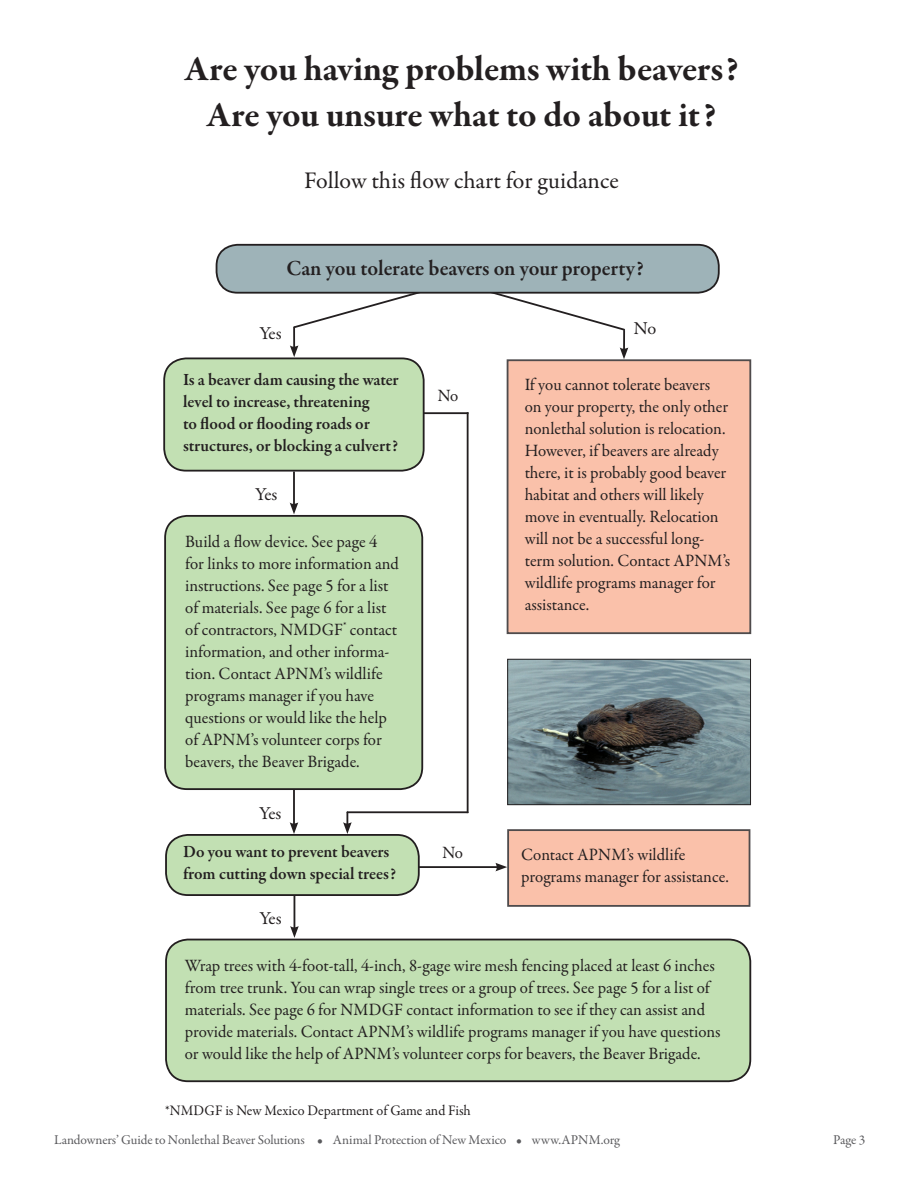
<style>
.page{position:relative;width:918px;height:1188px;background:#fff}
.page>*{position:absolute;margin:0;border:0;box-sizing:border-box;transform-origin:0 0}
.t1{font:700 36px "Garamond Premr Pro";letter-spacing:-.005em;color:#231f20}
.t2{font:24px "Garamond Premr Pro";color:#231f20}
.t3{font:600 21.9px "Garamond Premr Pro";letter-spacing:-.005em;color:#231f20}
.t4{font:18.3px "Garamond Premr Pro";letter-spacing:-.035em;color:#231f20}
.t5{font:17.4px/21.9px "Garamond Premr Pro";color:#231f20}
.t6{font:600 17.4px/21.9px "Garamond Premr Pro";letter-spacing:-.005em;color:#231f20}
.t7{font:14.7px "Garamond Premr Pro";color:#231f20}
.t8{font:13.5px "Garamond Premr Pro";letter-spacing:-.01em;color:#5a5a5d}
</style>
<div class="page">
<div style="left:508px;top:360px;width:242px;height:273px;background:#fac1aa"></div>
<div style="left:507px;top:359px;width:244px;height:275px;border:2px solid #231f20"></div>
<div style="left:508px;top:830px;width:242px;height:76px;background:#fac1aa"></div>
<div style="left:507px;top:829px;width:243px;height:78px;border:2px solid #231f20"></div>
<div style="left:165px;top:516px;width:257px;height:273px;background:#c2e0b3;border-radius:22px"></div>
<div style="left:164px;top:515px;width:259px;height:275px;border:2px solid #231f20;border-radius:22px"></div>
<div style="left:166px;top:940px;width:584px;height:141px;background:#c2e0b3;border-radius:22px"></div>
<div style="left:165px;top:939px;width:586px;height:143px;border:2px solid #231f20;border-radius:22px"></div>
<svg style="left:494px;top:294px;width:131px;height:37px"></svg>
<svg style="left:293px;top:294px;width:124px;height:34px"></svg>
<hr style="left:293px;top:472px;width:2px;height:34px;background:#231f20">
<svg style="left:290px;top:503px;width:8px;height:11px"></svg>
<hr style="left:293px;top:327px;width:2px;height:22px;background:#231f20">
<svg style="left:290px;top:345px;width:8px;height:12px"></svg>
<hr style="left:623px;top:331px;width:2px;height:20px;background:#231f20">
<svg style="left:620px;top:347px;width:8px;height:12px"></svg>
<hr style="left:293px;top:790px;width:2px;height:35px;background:#231f20">
<svg style="left:290px;top:822px;width:8px;height:12px"></svg>
<svg style="left:343px;top:812px;width:9px;height:22px"></svg>
<hr style="left:294px;top:896px;width:1px;height:33px;background:#231f20">
<svg style="left:290px;top:926px;width:9px;height:12px"></svg>
<hr style="left:417px;top:412px;width:51px;height:2px;background:#231f20">
<hr style="left:418px;top:866px;width:81px;height:2px;background:#231f20">
<svg style="left:495px;top:863px;width:12px;height:8px"></svg>
<hr style="left:347px;top:811px;width:121px;height:2px;background:#231f20">
<hr style="left:467px;top:412px;width:2px;height:401px;background:#231f20">
<div style="left:217px;top:245px;width:502px;height:48px;background:#9eb3b8;border-radius:21px"></div>
<div style="left:216px;top:244px;width:504px;height:50px;border:2px solid #231f20;border-radius:21px"></div>
<div style="left:164px;top:358px;width:260px;height:113px;background:#c2e0b3;border-radius:22px"></div>
<div style="left:163px;top:358px;width:262px;height:114px;border:2px solid #231f20;border-radius:22px"></div>
<div style="left:166px;top:835px;width:253px;height:60px;background:#c2e0b3;border-radius:22px"></div>
<div style="left:165px;top:834px;width:255px;height:62px;border:2px solid #231f20;border-radius:22px"></div>
<img style="left:509px;top:661px;width:240px;height:142px">
<div style="left:507px;top:659px;width:244px;height:146px;border:1px solid #231f20"></div>
<p class="t1" style="left:185px;top:46px;width:555px">Are you having problems with beavers?</p>
<p class="t1" style="left:207px;top:93px;width:511px">Are you unsure what to do about it?</p>
<p class="t2" style="left:304px;top:166px;width:316px">Follow this flow chart for guidance</p>
<p class="t3" style="left:286px;top:255px;width:359px">Can you tolerate beavers on your property?</p>
<p class="t4" style="left:259px;top:323px;width:24px">Yes</p>
<p class="t4" style="left:634px;top:318px;width:24px">No</p>
<p class="t6" style="left:183px;top:369px;width:217px">Is a beaver dam causing the water level to increase, threatening<br>to flood or flooding roads or structures, or blocking a culvert?</p>
<p class="t4" style="left:255px;top:483px;width:24px">Yes</p>
<p class="t5" style="left:185px;top:531px;width:215px">Build a flow device. See page 4 for links to more information and instructions. See page 5 for a list of materials. See page 6 for a list of contractors, NMDGF<sup>*</sup> contact information, and other informa&shy;tion. Contact APNM’s wildlife programs manager if you have questions or would like the help of APNM’s volunteer corps for beavers, the Beaver Brigade.</p>
<p class="t4" style="left:259px;top:802px;width:24px">Yes</p>
<p class="t6" style="left:183px;top:841px;width:214px">Do you want to prevent beavers from cutting down special trees?</p>
<p class="t5" style="left:438px;top:385px;width:22px">No</p>
<p class="t5" style="left:442px;top:842px;width:22px">No</p>
<p class="t5" style="left:525px;top:374px;width:207px">If you cannot tolerate beavers on your property, the only other nonlethal solution is relocation.<br>However, if beavers are already there, it is probably good beaver habitat and others will likely move in eventually. Relocation will not be a successful long&shy;term solution. Contact APNM’s wildlife programs manager for assistance.</p>
<p class="t5" style="left:521px;top:844px;width:209px">Contact APNM’s wildlife programs manager for assistance.</p>
<p class="t4" style="left:259px;top:907px;width:24px">Yes</p>
<p class="t5" style="left:185px;top:955px;width:537px">Wrap trees with 4-foot-tall, 4-inch, 8-gage wire mesh fencing placed at least 6 inches from tree trunk. You can wrap single trees or a group of trees. See page 5 for a list of materials. See page 6 for NMDGF contact information to see if they can assist and provide materials. Contact APNM’s wildlife programs manager if you have questions or would like the help of APNM’s volunteer corps for beavers, the Beaver Brigade.</p>
<p class="t7" style="left:165px;top:1102px;width:307px">*NMDGF is New Mexico Department of Game and Fish</p>
<p class="t8" style="left:54px;top:1131px;width:567px">Landowners’ Guide to Nonlethal Beaver Solutions • Animal Protection of New Mexico • www.APNM.org</p>
<p class="t8" style="left:833px;top:1131px;width:34px">Page 3</p>
</div>
